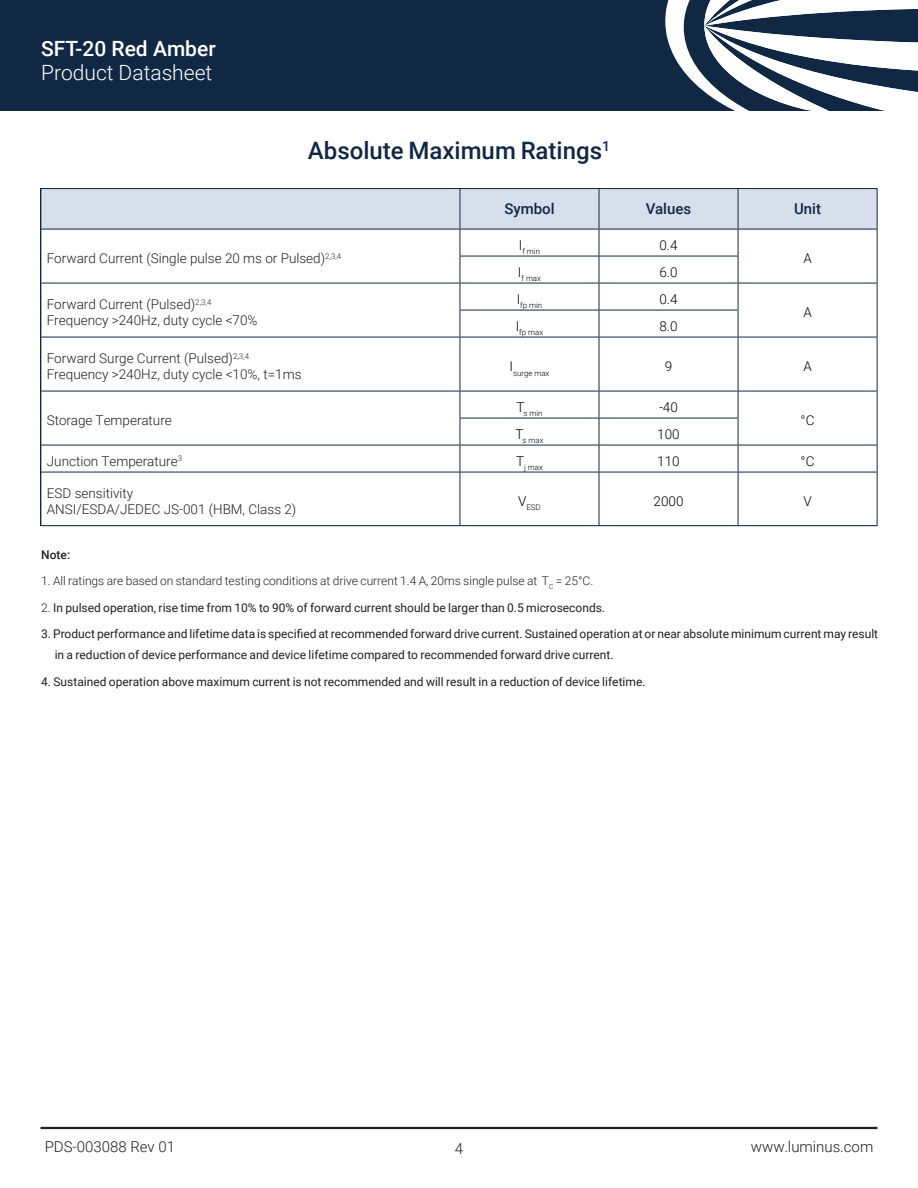
<style>
.page{position:relative;width:918px;height:1188px;background:#fff}
.page>*{position:absolute;margin:0;border:0;box-sizing:border-box;transform-origin:0 0}
.DS_Basic_Headline{font:500 24px "Roboto";color:#112845}
.t1{font:300 21px "Roboto";color:#fff}
.t2{font:500 21px "Roboto";color:#fff}
.DS_Bottom_Folio{font:300 15px "Roboto";color:#231f20}
.DS_ChartHeadline3_in{font:500 15px "Roboto";color:#112845}
.DS_Folio_Pg{font:300 15px "Roboto";color:#231f20}
.t3{font:300 13.5px "Roboto";color:#231f20}
.DS_Chart_BodyText{font:300 13.5px "Roboto";color:#000}
.t4{font:12px/21px "Roboto";color:#231f20}
.t5{font:300 12px "Roboto";color:#231f20}
.t6{font:500 12px "Roboto";color:#231f20}
.DS_Chart_BodyText-2{font:300 7.8px "Roboto";color:#000}
.s1{font-weight:300}
</style>
<div class="page">
<svg style="left:41px;top:338px;width:836px;height:187px"></svg>
<hr style="left:40px;top:337px;width:1px;height:54px;background:#112845">
<hr style="left:40px;top:337px;width:420px;height:1px;background:#112845">
<hr style="left:460px;top:337px;width:1px;height:54px;background:#112845">
<hr style="left:460px;top:337px;width:139px;height:1px;background:#112845">
<hr style="left:599px;top:337px;width:139px;height:1px;background:#112845">
<hr style="left:599px;top:337px;width:1px;height:54px;background:#112845">
<hr style="left:738px;top:337px;width:1px;height:54px;background:#112845">
<svg style="left:40px;top:189px;width:838px;height:148px"></svg>
<hr style="left:877px;top:337px;width:1px;height:54px;background:#112845">
<hr style="left:738px;top:283px;width:139px;height:1px;background:#112845">
<hr style="left:738px;top:337px;width:139px;height:1px;background:#112845">
<svg style="left:40px;top:392px;width:1px;height:80px"></svg>
<hr style="left:40px;top:472px;width:1px;height:53px;background:#112845">
<hr style="left:40px;top:391px;width:420px;height:1px;background:#112845">
<hr style="left:40px;top:445px;width:420px;height:1px;background:#112845">
<hr style="left:40px;top:472px;width:420px;height:1px;background:#112845">
<svg style="left:460px;top:392px;width:1px;height:80px"></svg>
<hr style="left:460px;top:472px;width:1px;height:53px;background:#112845">
<hr style="left:460px;top:391px;width:139px;height:1px;background:#112845">
<hr style="left:599px;top:391px;width:139px;height:1px;background:#112845">
<hr style="left:460px;top:418px;width:139px;height:1px;background:#112845">
<hr style="left:599px;top:418px;width:139px;height:1px;background:#112845">
<hr style="left:460px;top:445px;width:139px;height:1px;background:#112845">
<hr style="left:599px;top:445px;width:139px;height:1px;background:#112845">
<hr style="left:460px;top:472px;width:139px;height:1px;background:#112845">
<hr style="left:599px;top:472px;width:139px;height:1px;background:#112845">
<svg style="left:599px;top:391px;width:1px;height:81px"></svg>
<svg style="left:738px;top:392px;width:1px;height:80px"></svg>
<hr style="left:599px;top:472px;width:1px;height:53px;background:#112845">
<hr style="left:738px;top:472px;width:1px;height:53px;background:#112845">
<svg style="left:877px;top:391px;width:1px;height:81px"></svg>
<hr style="left:877px;top:472px;width:1px;height:53px;background:#112845">
<hr style="left:738px;top:391px;width:139px;height:1px;background:#112845">
<hr style="left:738px;top:445px;width:139px;height:1px;background:#112845">
<hr style="left:738px;top:472px;width:139px;height:1px;background:#112845">
<hr style="left:40px;top:188px;width:420px;height:1px;background:#112845">
<hr style="left:40px;top:189px;width:1px;height:40px;background:#112845">
<hr style="left:40px;top:229px;width:420px;height:1px;background:#112845">
<hr style="left:460px;top:188px;width:139px;height:1px;background:#112845">
<hr style="left:460px;top:189px;width:1px;height:40px;background:#112845">
<hr style="left:599px;top:188px;width:139px;height:1px;background:#112845">
<hr style="left:599px;top:189px;width:1px;height:40px;background:#112845">
<hr style="left:738px;top:188px;width:139px;height:1px;background:#112845">
<hr style="left:738px;top:189px;width:1px;height:40px;background:#112845">
<hr style="left:877px;top:189px;width:1px;height:40px;background:#112845">
<hr style="left:460px;top:229px;width:139px;height:1px;background:#112845">
<hr style="left:599px;top:229px;width:139px;height:1px;background:#112845">
<hr style="left:738px;top:229px;width:139px;height:1px;background:#112845">
<hr style="left:460px;top:283px;width:139px;height:1px;background:#112845">
<hr style="left:40px;top:525px;width:420px;height:1px;background:#112845">
<hr style="left:460px;top:525px;width:139px;height:1px;background:#112845">
<hr style="left:599px;top:525px;width:139px;height:1px;background:#112845">
<hr style="left:738px;top:525px;width:139px;height:1px;background:#112845">
<div style="left:0;top:0;width:918px;height:110px;background:#112845"></div>
<svg style="left:665px;top:0;width:253px;height:110px"></svg>
<hr style="left:40px;top:1127px;width:838px;height:2px;background:#231f20">
<p class="t2" style="left:41px;top:34px;width:176px">SFT-20 Red Amber</p>
<p class="t1" style="left:41px;top:58px;width:173px">Product Datasheet</p>
<p class="DS_Basic_Headline" style="left:308px;top:133px;width:304px">Absolute Maximum Ratings<sup>1</sup></p>
<p class="DS_ChartHeadline3_in" style="left:504px;top:199px;width:52px">Symbol</p>
<p class="DS_ChartHeadline3_in" style="left:646px;top:199px;width:47px">Values</p>
<p class="DS_ChartHeadline3_in" style="left:794px;top:199px;width:28px">Unit</p>
<p class="t3" style="left:47px;top:249px;width:296px">Forward Current (Single pulse 20 ms or Pulsed)<sup>2,3,4</sup></p>
<p class="DS_Chart_BodyText-2" style="left:519px;top:246px;width:23px"><sup>I</sup>f min</p>
<p class="DS_Chart_BodyText" style="left:659px;top:235px;width:20px">0.4</p>
<p class="DS_Chart_BodyText" style="left:803px;top:249px;width:10px">A</p>
<p class="DS_Chart_BodyText-2" style="left:518px;top:273px;width:25px"><sup>I</sup>f max</p>
<p class="DS_Chart_BodyText" style="left:659px;top:262px;width:20px">6.0</p>
<p class="t3" style="left:47px;top:295px;width:166px">Forward Current (Pulsed)<sup>2,3,4</sup></p>
<p class="t3" style="left:47px;top:311px;width:212px">Frequency &gt;240Hz, duty cycle &lt;70%</p>
<p class="DS_Chart_BodyText-2" style="left:517px;top:300px;width:27px"><sup>I</sup>fp min</p>
<p class="DS_Chart_BodyText" style="left:659px;top:289px;width:20px">0.4</p>
<p class="DS_Chart_BodyText-2" style="left:516px;top:327px;width:29px"><sup>I</sup>fp max</p>
<p class="DS_Chart_BodyText" style="left:659px;top:316px;width:20px">8.0</p>
<p class="DS_Chart_BodyText" style="left:803px;top:303px;width:10px">A</p>
<p class="t3" style="left:47px;top:349px;width:204px">Forward Surge Current (Pulsed)<sup>2,3,4</sup></p>
<p class="t3" style="left:47px;top:365px;width:256px">Frequency &gt;240Hz, duty cycle &lt;10%, t=1ms</p>
<p class="DS_Chart_BodyText-2" style="left:510px;top:367px;width:41px"><sup>I</sup>surge max</p>
<p class="DS_Chart_BodyText" style="left:665px;top:357px;width:9px">9</p>
<p class="DS_Chart_BodyText" style="left:803px;top:357px;width:10px">A</p>
<p class="t3" style="left:47px;top:411px;width:126px">Storage Temperature</p>
<p class="DS_Chart_BodyText-2" style="left:516px;top:408px;width:28px"><sup>T</sup>s min</p>
<p class="DS_Chart_BodyText" style="left:659px;top:397px;width:20px">-40</p>
<p class="DS_Chart_BodyText" style="left:801px;top:411px;width:15px">°C</p>
<p class="DS_Chart_BodyText-2" style="left:515px;top:435px;width:30px"><sup>T</sup>s max</p>
<p class="DS_Chart_BodyText" style="left:657px;top:424px;width:24px">100</p>
<p class="t3" style="left:47px;top:451px;width:137px">Junction Temperature<sup>3</sup></p>
<p class="DS_Chart_BodyText-2" style="left:516px;top:462px;width:28px"><sup>T</sup>j max</p>
<p class="DS_Chart_BodyText" style="left:657px;top:451px;width:24px">110</p>
<p class="DS_Chart_BodyText" style="left:801px;top:451px;width:15px">°C</p>
<p class="t3" style="left:47px;top:484px;width:88px">ESD sensitivity</p>
<p class="t3" style="left:47px;top:500px;width:251px">ANSI/ESDA/JEDEC JS-001 (HBM, Class 2)</p>
<p class="DS_Chart_BodyText-2" style="left:518px;top:502px;width:24px"><sup>V</sup>ESD</p>
<p class="DS_Chart_BodyText" style="left:654px;top:492px;width:31px">2000</p>
<p class="DS_Chart_BodyText" style="left:803px;top:492px;width:10px">V</p>
<p class="t6" style="left:41px;top:546px;width:30px">Note:</p>
<p class="t5" style="left:41px;top:573px;width:554px">1. All ratings are based on standard testing conditions at drive current 1.4 A, 20ms single pulse at T<sub>C</sub> = 25°C.</p>
<p class="t4" style="left:41px;top:597px;width:565px"><span class="s1">2.</span> In pulsed operation, rise time from 10% to 90% of forward current should be larger than 0.5 microseconds.</p>
<p class="t4" style="left:55px;top:623px;width:825px;text-indent:-14px">3. Product performance and lifetime data is specified at recommended forward drive current. Sustained operation at or near absolute minimum current may result in a reduction of device performance and device lifetime compared to recommended forward drive current.</p>
<p class="t4" style="left:41px;top:670px;width:606px">4. Sustained operation above maximum current is not recommended and will result in a reduction of device lifetime.</p>
<p class="DS_Bottom_Folio" style="left:45px;top:1137px;width:132px">PDS-003088 Rev 01</p>
<p class="DS_Bottom_Folio" style="left:751px;top:1137px;width:124px">www.luminus.com</p>
<p class="DS_Folio_Pg" style="left:455px;top:1139px;width:10px">4</p>
</div>
